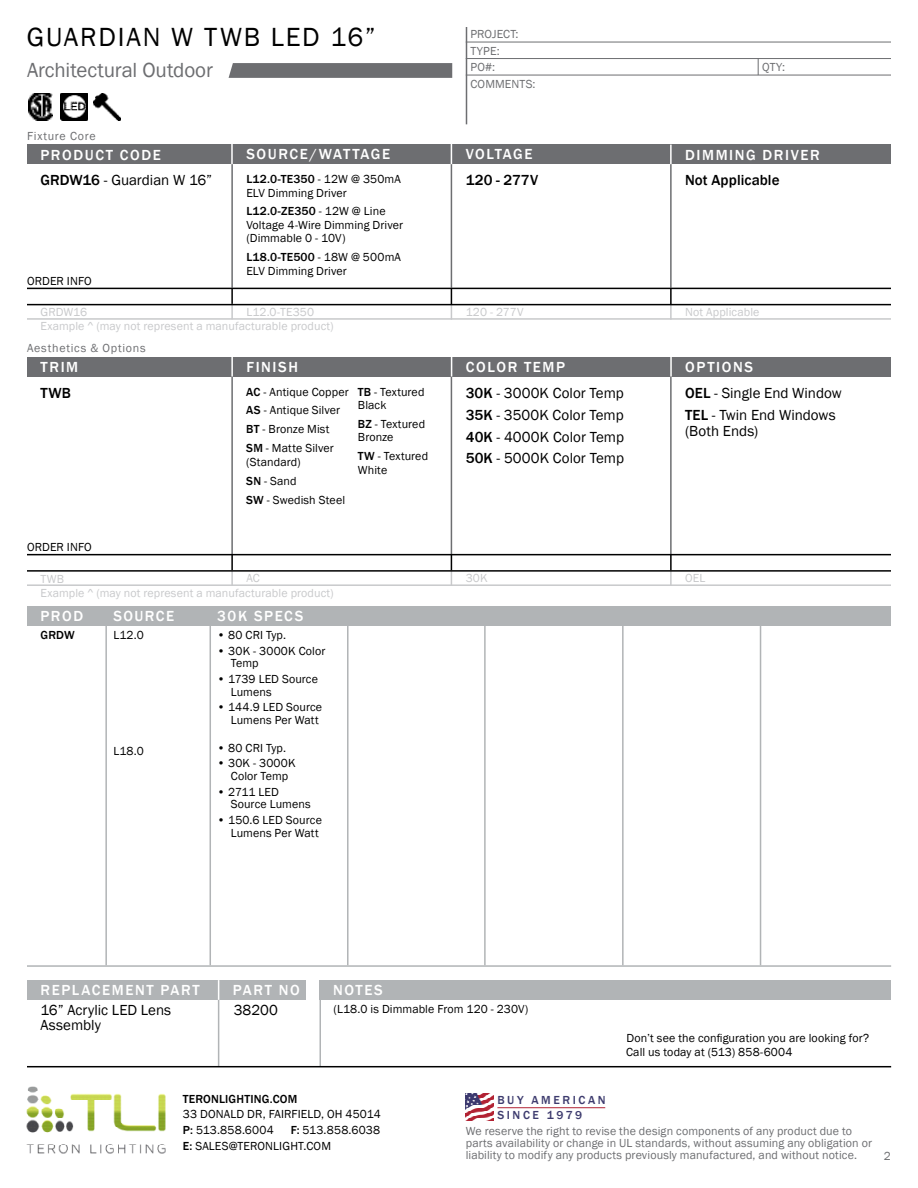
<style>
.page{position:relative;width:918px;height:1188px;background:#fff}
.page>*{position:absolute;margin:0;border:0;box-sizing:border-box;transform-origin:0 0}
.t1{font:27px "Franklin Gothic";letter-spacing:.065em;color:#000}
.t2{font:21px "Franklin Gothic";letter-spacing:-.005em;color:#6d6e71}
.t3{font:15px/21.9px "Franklin Gothic";color:#000;text-align:justify}
.t4{font:500 15px "Franklin Gothic";letter-spacing:.105em;color:#fff}
.t5{font:500 15px "Franklin Gothic";letter-spacing:.005em;color:#000}
.t6{font:12px/13.5px "Franklin Gothic";letter-spacing:.01em;color:#000}
.t7{font:12px/12px "Franklin Gothic";letter-spacing:.01em;color:#6d6e71}
.t8{font:12px "Franklin Gothic";letter-spacing:.01em;color:#c8c9cb}
.t9{font:500 12px "Franklin Gothic";letter-spacing:.015em;color:#000}
.t10{font:500 12px/15px "Franklin Gothic";letter-spacing:.215em;color:#3d3b6e}
.t11{font:12px "Franklin Gothic";letter-spacing:.065em;color:#6d6e71}
.t12{font:12px "Franklin Gothic";letter-spacing:.06em;color:#6d6e71}
.s1{font-weight:500}
</style>
<div class="page">
<hr style="left:218px;top:997px;width:1px;height:70px;background:#b1b4b6">
<hr style="left:231px;top:370px;width:2px;height:185px;background:#6d6e71">
<hr style="left:670px;top:370px;width:2px;height:185px;background:#6d6e71">
<hr style="left:451px;top:370px;width:1px;height:185px;background:#6d6e71">
<hr style="left:231px;top:158px;width:2px;height:130px;background:#6d6e71">
<hr style="left:670px;top:158px;width:2px;height:130px;background:#6d6e71">
<hr style="left:451px;top:158px;width:1px;height:130px;background:#6d6e71">
<div style="left:27px;top:145px;width:864px;height:19px;background:#6d6e71"></div>
<hr style="left:466px;top:27px;width:1px;height:97px;background:#6d6e71">
<hr style="left:466px;top:42px;width:425px;height:1px;background:#6d6e71">
<hr style="left:466px;top:58px;width:425px;height:1px;background:#6d6e71">
<hr style="left:466px;top:75px;width:425px;height:1px;background:#6d6e71">
<hr style="left:231px;top:141px;width:2px;height:23px;background:#fff">
<svg style="left:670px;top:145px;width:2px;height:19px"></svg>
<svg style="left:451px;top:145px;width:1px;height:19px"></svg>
<div style="left:27px;top:357px;width:864px;height:20px;background:#6d6e71"></div>
<div style="left:27px;top:606px;width:864px;height:20px;background:#b1b4b6"></div>
<hr style="left:231px;top:351px;width:2px;height:26px;background:#fff">
<hr style="left:670px;top:354px;width:2px;height:23px;background:#fff">
<svg style="left:451px;top:357px;width:1px;height:20px"></svg>
<div style="left:27px;top:980px;width:279px;height:20px;background:#b1b4b6"></div>
<div style="left:320px;top:980px;width:571px;height:20px;background:#b1b4b6"></div>
<svg style="left:758px;top:59px;width:1px;height:16px"></svg>
<svg style="left:670px;top:289px;width:2px;height:29px"></svg>
<svg style="left:451px;top:289px;width:1px;height:29px"></svg>
<svg style="left:231px;top:289px;width:2px;height:29px"></svg>
<hr style="left:27px;top:288px;width:864px;height:1px;background:#000">
<hr style="left:27px;top:304px;width:864px;height:1px;background:#000">
<hr style="left:27px;top:318px;width:864px;height:2px;background:#c8c9cb">
<svg style="left:670px;top:555px;width:2px;height:29px"></svg>
<svg style="left:451px;top:555px;width:1px;height:29px"></svg>
<svg style="left:231px;top:555px;width:2px;height:29px"></svg>
<hr style="left:27px;top:554px;width:864px;height:1px;background:#000">
<hr style="left:27px;top:570px;width:864px;height:2px;background:#000">
<hr style="left:27px;top:584px;width:864px;height:2px;background:#c8c9cb">
<hr style="left:105px;top:610px;width:2px;height:355px;background:#b1b4b6">
<hr style="left:622px;top:610px;width:2px;height:355px;background:#b1b4b6">
<hr style="left:760px;top:610px;width:1px;height:355px;background:#b1b4b6">
<hr style="left:210px;top:610px;width:1px;height:355px;background:#b1b4b6">
<hr style="left:347px;top:610px;width:2px;height:355px;background:#b1b4b6">
<hr style="left:484px;top:610px;width:2px;height:355px;background:#b1b4b6">
<hr style="left:27px;top:965px;width:864px;height:2px;background:#b1b4b6">
<svg style="left:218px;top:980px;width:1px;height:20px"></svg>
<hr style="left:320px;top:997px;width:1px;height:70px;background:#b1b4b6">
<img style="left:93px;top:93px;width:27px;height:27px">
<img style="left:60px;top:93px;width:27px;height:27px">
<img style="left:28px;top:93px;width:24px;height:27px">
<svg style="left:229px;top:63px;width:223px;height:15px;background:#6f7073"></svg>
<hr style="left:27px;top:1066px;width:864px;height:1px;background:#000">
<img style="left:26px;top:1086px;width:140px;height:68px">
<img style="left:466px;top:1093px;width:28px;height:28px">
<hr style="left:497px;top:1107px;width:108px;height:1px;background:#b22335">
<h1 class="t1" style="left:27px;top:20px;width:350px">GUARDIAN W TWB LED 16”</h1>
<h2 class="t2" style="left:27px;top:57px;width:187px">Architectural Outdoor</h2>
<p class="t12" style="left:27px;top:129px;width:70px">Fixture Core</p>
<p class="t7" style="left:470px;top:26px;width:50px;line-height:16.4px">PROJECT:<br>TYPE:</p>
<p class="t7" style="left:470px;top:78px;width:67px">COMMENTS:</p>
<p class="t7" style="left:470px;top:61px;width:26px">PO#:</p>
<p class="t7" style="left:762px;top:61px;width:24px">QTY:</p>
<p class="t4" style="left:40px;top:146px;width:122px">PRODUCT CODE</p>
<p class="t4" style="left:246px;top:145px;width:145px">SOURCE/WATTAGE</p>
<p class="t4" style="left:466px;top:145px;width:68px">VOLTAGE</p>
<p class="t4" style="left:685px;top:146px;width:136px">DIMMING DRIVER</p>
<p class="t3" style="left:40px;top:170px;width:173px"><span class="s1">GRDW16</span> - Guardian W 16”</p>
<p class="t6" style="left:246px;top:173px;width:156px"><span class="s1">L12.0-TE350</span> - 12W @ 350mA<br>ELV Dimming Driver</p>
<p class="t6" style="left:246px;top:205px;width:158px"><span class="s1">L12.0-ZE350</span> - 12W @ Line<br>Voltage 4-Wire Dimming Driver (Dimmable 0 - 10V)</p>
<p class="t6" style="left:246px;top:251px;width:156px"><span class="s1">L18.0-TE500</span> - 18W @ 500mA<br>ELV Dimming Driver</p>
<p class="t6" style="left:27px;top:275px;width:66px">ORDER INFO</p>
<p class="t5" style="left:466px;top:171px;width:74px">120 - 277V</p>
<p class="t5" style="left:685px;top:171px;width:96px">Not Applicable</p>
<p class="t8" style="left:41px;top:305px;width:48px">GRDW16</p>
<p class="t8" style="left:246px;top:305px;width:69px">L12.0-TE350</p>
<p class="t8" style="left:466px;top:305px;width:59px">120 - 277V</p>
<p class="t8" style="left:685px;top:305px;width:76px">Not Applicable</p>
<p class="t8" style="left:40px;top:319px;width:295px">Example ^ (may not represent a manufacturable product)</p>
<p class="t11" style="left:27px;top:341px;width:120px">Aesthetics &amp; Options</p>
<p class="t4" style="left:41px;top:358px;width:39px">TRIM</p>
<p class="t4" style="left:247px;top:358px;width:53px">FINISH</p>
<p class="t4" style="left:466px;top:358px;width:101px">COLOR TEMP</p>
<p class="t4" style="left:685px;top:358px;width:69px">OPTIONS</p>
<p class="t5" style="left:40px;top:383px;width:32px">TWB</p>
<p class="t6" style="left:27px;top:540px;width:66px">ORDER INFO</p>
<p class="t6" style="left:246px;top:382px;width:104px;line-height:18.9px"><span class="s1">AC</span> - Antique Copper<br><span class="s1">AS</span> - Antique Silver<br><span class="s1">BT</span> - Bronze Mist<br><span class="s1">SM</span> - Matte Silver</p>
<p class="t6" style="left:246px;top:453px;width:100px;line-height:18.9px">(Standard)<br><span class="s1">SN</span> - Sand<br><span class="s1">SW</span> - Swedish Steel</p>
<p class="t6" style="left:358px;top:385px;width:68px"><span class="s1">TB</span> - Textured<br>Black</p>
<p class="t6" style="left:358px;top:418px;width:69px"><span class="s1">BZ</span> - Textured<br>Bronze</p>
<p class="t6" style="left:358px;top:450px;width:72px"><span class="s1">TW</span> - Textured<br>White</p>
<p class="t3" style="left:466px;top:382px;width:160px"><span class="s1">30K</span> - 3000K Color Temp <span class="s1">35K</span> - 3500K Color Temp <span class="s1">40K</span> - 4000K Color Temp <span class="s1">50K</span> - 5000K Color Temp</p>
<p class="t3" style="left:685px;top:382px;width:158px"><span class="s1">OEL</span> - Single End Window<br><span class="s1">TEL</span> - Twin End Windows</p>
<p class="t3" style="left:685px;top:420px;width:74px">(Both Ends)</p>
<p class="t8" style="left:246px;top:571px;width:15px">AC</p>
<p class="t8" style="left:466px;top:571px;width:23px">30K</p>
<p class="t8" style="left:685px;top:571px;width:22px">OEL</p>
<p class="t4" style="left:217px;top:606px;width:88px">30K SPECS</p>
<p class="t8" style="left:40px;top:571px;width:25px">TWB</p>
<p class="t8" style="left:40px;top:585px;width:295px">Example ^ (may not represent a manufacturable product)</p>
<p class="t4" style="left:40px;top:606px;width:44px">PROD</p>
<p class="t4" style="left:113px;top:606px;width:62px">SOURCE</p>
<p class="t9" style="left:40px;top:628px;width:36px">GRDW</p>
<p class="t6" style="left:113px;top:629px;width:32px">L12.0</p>
<p class="t6" style="left:113px;top:745px;width:32px">L18.0</p>
<p class="t6" style="left:217px;top:629px;width:70px">• 80 CRI Typ.</p>
<p class="t6" style="left:231px;top:645px;width:96px;line-height:12.8px;text-indent:-14px">• 30K - 3000K Color<br>Temp</p>
<p class="t6" style="left:231px;top:673px;width:89px;line-height:12.8px;text-indent:-13px">• 1739 LED Source<br>Lumens</p>
<p class="t6" style="left:217px;top:701px;width:106px;line-height:12.8px;text-align:right">• 144.9 LED Source<br>Lumens Per Watt</p>
<p class="t6" style="left:217px;top:742px;width:70px">• 80 CRI Typ.</p>
<p class="t6" style="left:217px;top:757px;width:80px;line-height:12.8px;text-align:center">• 30K - 3000K<br>Color Temp</p>
<p class="t6" style="left:231px;top:786px;width:81px;line-height:12.8px;text-indent:-13px">• 2711 LED<br>Source Lumens</p>
<p class="t6" style="left:217px;top:814px;width:106px;line-height:12.8px;text-align:right">• 150.6 LED Source<br>Lumens Per Watt</p>
<p class="t4" style="left:40px;top:981px;width:161px">REPLACEMENT PART</p>
<p class="t4" style="left:233px;top:981px;width:69px">PART NO</p>
<p class="t4" style="left:333px;top:981px;width:51px">NOTES</p>
<p class="t3" style="left:40px;top:1000px;width:132px">16” Acrylic LED Lens</p>
<p class="t6" style="left:334px;top:1003px;width:196px">(L18.0 is Dimmable From 120 - 230V)</p>
<p class="t3" style="left:40px;top:1015px;width:62px">Assembly</p>
<p class="t3" style="left:234px;top:1000px;width:46px">38200</p>
<p class="t6" style="left:626px;top:1032px;width:245px">Don’t see the configuration you are looking for?<br>Call us today at (513) 858-6004</p>
<p class="t9" style="left:183px;top:1091px;width:116px">TERONLIGHTING.COM</p>
<p class="t6" style="left:183px;top:1107px;width:200px;line-height:15.8px">33 DONALD DR, FAIRFIELD, OH 45014<br><span class="s1">P:</span> 513.858.6004</p>
<p class="t10" style="left:497px;top:1093px;width:110px">BUY AMERICAN<br>SINCE 1979</p>
<p class="t6" style="left:183px;top:1123px;width:199px;line-height:15.8px;text-indent:108px"><span class="s1">F:</span> 513.858.6038<br><span class="s1">E:</span> SALES@TERONLIGHT.COM</p>
<p class="t7" style="left:466px;top:1125px;width:408px">We reserve the right to revise the design components of any product due to parts availability or change in UL standards, without assuming any obligation or liability to modify any products previously manufactured, and without notice.</p>
<p class="t7" style="left:884px;top:1150px;width:9px">2</p>
</div>
